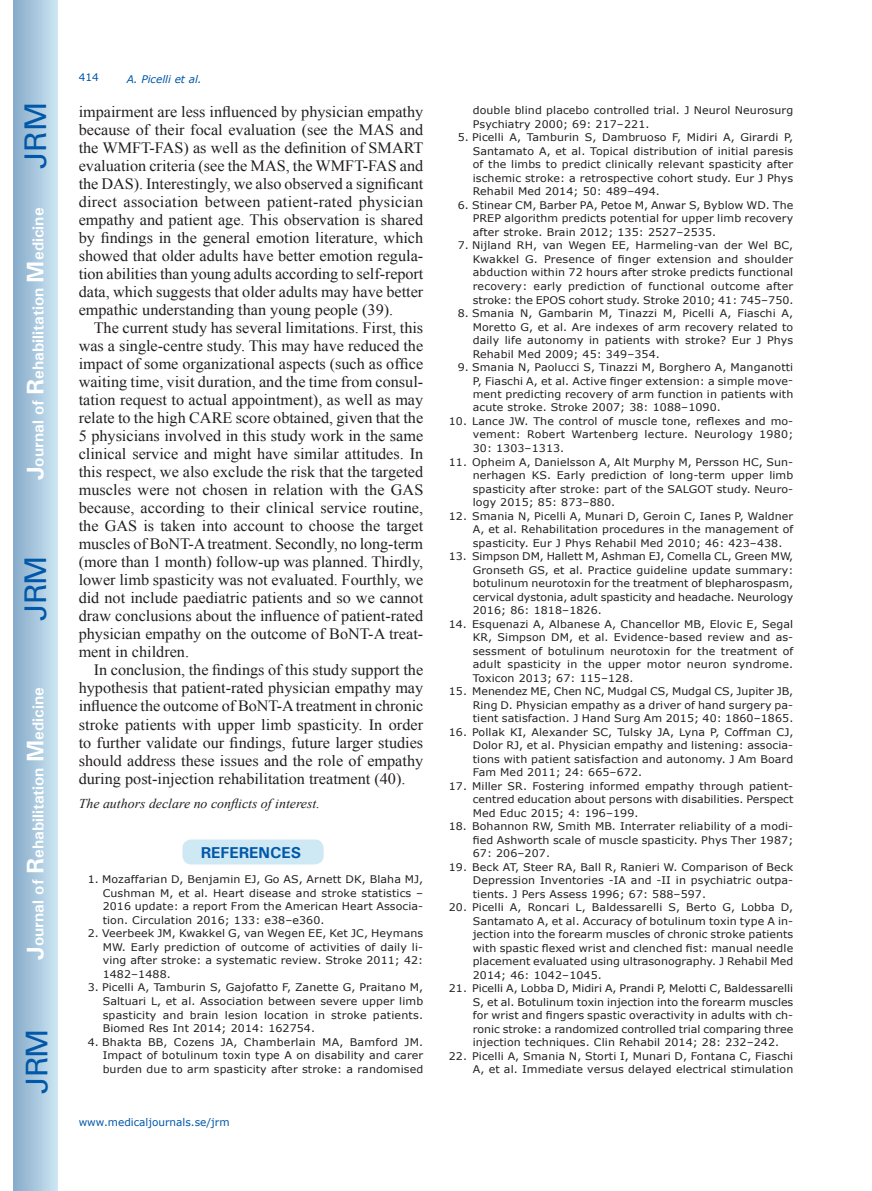
<style>
.page{position:relative;width:872px;height:1191px;background:#fff}
.page>*{position:absolute;margin:0;border:0;box-sizing:border-box;transform-origin:0 0}
.t1{font:30px "Univers";letter-spacing:-.03em;color:#0157a8}
.t2{font:15.75px/18px "Times New Roman";color:#231f20;text-align:justify}
.t3{font:700 15.75px "Univers";color:#fff}
.t4{font:700 15.75px "Univers";color:#0157a8}
.t5{font:italic 13.5px "Times New Roman";color:#231f20}
.t6{font:10.5px/13.5px "Verdana";letter-spacing:.01em;color:#231f20;text-align:justify;scale:1.05 1}
.t7{font:10.5px "Verdana";color:#0157a8}
.t8{font:italic 10.5px "Verdana";color:#0157a8}
.s1{font-size:24px}
</style>
<div class="page">
<div style="left:14px;top:0;width:43px;height:1191px;background:linear-gradient(to right,#88acca,#cbe5f2)"></div>
<div style="left:182px;top:838px;width:142px;height:27px;background:#cee8f4;border-radius:10px"></div>
<div style="left:181px;top:838px;width:144px;height:28px;border:2px solid #fff;border-radius:10px"></div>
<h1 class="t1" style="left:18px;top:169px;width:68px;rotate:-90deg">JRM</h1>
<h2 class="t3" style="left:28px;top:480px;width:274px;rotate:-90deg"><span class="s1">J</span>ournal of <span class="s1">R</span>ehabilitation <span class="s1">M</span>edicine</h2>
<h1 class="t1" style="left:18px;top:620px;width:67px;rotate:-90deg">JRM</h1>
<h2 class="t3" style="left:28px;top:959px;width:274px;rotate:-90deg"><span class="s1">J</span>ournal of <span class="s1">R</span>ehabilitation <span class="s1">M</span>edicine</h2>
<h1 class="t1" style="left:19px;top:1093px;width:67px;rotate:-90deg">JRM</h1>
<p class="t7" style="left:79px;top:70px;width:22px">414</p>
<p class="t8" style="left:127px;top:72px;width:77px">A. Picelli et al.</p>
<p class="t2" style="left:79px;top:103px;width:346px">impairment are less influenced by physician empathy because of their focal evaluation (see the MAS and the WMFT-FAS) as well as the definition of SMART evaluation criteria (see the MAS, the WMFT-FAS and the DAS). Interestingly, we also observed a significant direct association between patient-rated physician empathy and patient age. This observation is shared by findings in the general emotion literature, which showed that older adults have better emotion regula&shy;tion abilities than young adults according to self-report data, which suggests that older adults may have better empathic understanding than young people (39).</p>
<p class="t2" style="left:79px;top:319px;width:346px;text-indent:15px">The current study has several limitations. First, this was a single-centre study. This may have reduced the impact of some organizational aspects (such as office waiting time, visit duration, and the time from consul&shy;tation request to actual appointment), as well as may relate to the high CARE score obtained, given that the 5 physicians involved in this study work in the same clinical service and might have similar attitudes. In this respect, we also exclude the risk that the targeted muscles were not chosen in relation with the GAS because, according to their clinical service routine, the GAS is taken into account to choose the target muscles of BoNT-A treatment. Secondly, no long-term (more than 1 month) follow-up was planned. Thirdly, lower limb spasticity was not evaluated. Fourthly, we did not include paediatric patients and so we cannot draw conclusions about the influence of patient-rated physician empathy on the outcome of BoNT-A treat&shy;ment in children.</p>
<p class="t2" style="left:79px;top:661px;width:346px;text-indent:15px">In conclusion, the findings of this study support the hypothesis that patient-rated physician empathy may influence the outcome of BoNT-A treatment in chronic stroke patients with upper limb spasticity. In order to further validate our findings, future larger studies should address these issues and the role of empathy during post-injection rehabilitation treatment (40).</p>
<p class="t5" style="left:79px;top:793px;width:243px">The authors declare no conflicts of interest.</p>
<h2 class="t4" style="left:201px;top:842px;width:102px">REFERENCES</h2>
<p class="t6" style="left:103px;top:872px;width:307px;text-indent:-15px">1. Mozaffarian D, Benjamin EJ, Go AS, Arnett DK, Blaha MJ, Cushman M, et al. Heart disease and stroke statistics – 2016 update: a report From the American Heart Associa&shy;tion. Circulation 2016; 133: e38–e360.</p>
<p class="t6" style="left:103px;top:926px;width:307px;text-indent:-15px">2. Veerbeek JM, Kwakkel G, van Wegen EE, Ket JC, Heymans MW. Early prediction of outcome of activities of daily li&shy;ving after stroke: a systematic review. Stroke 2011; 42:<br>1482–1488.</p>
<p class="t6" style="left:103px;top:980px;width:307px;text-indent:-15px">3. Picelli A, Tamburin S, Gajofatto F, Zanette G, Praitano M, Saltuari L, et al. Association between severe upper limb spasticity and brain lesion location in stroke patients.<br>Biomed Res Int 2014; 2014: 162754.</p>
<p class="t6" style="left:103px;top:1034px;width:307px;text-indent:-15px">4. Bhakta BB, Cozens JA, Chamberlain MA, Bamford JM.<br>Impact of botulinum toxin type A on disability and carer burden due to arm spasticity after stroke: a randomised</p>
<p class="t7" style="left:79px;top:1114px;width:152px">www.medicaljournals.se/jrm</p>
<p class="t6" style="left:473px;top:104px;width:307px">double blind placebo controlled trial. J Neurol Neurosurg<br>Psychiatry 2000; 69: 217–221.</p>
<p class="t6" style="left:473px;top:131px;width:307px;text-indent:-15px">5. Picelli A, Tamburin S, Dambruoso F, Midiri A, Girardi P, Santamato A, et al. Topical distribution of initial paresis of the limbs to predict clinically relevant spasticity after ischemic stroke: a retrospective cohort study. Eur J Phys Rehabil Med 2014; 50: 489–494.</p>
<p class="t6" style="left:473px;top:198px;width:307px;text-indent:-15px">6. Stinear CM, Barber PA, Petoe M, Anwar S, Byblow WD. The PREP algorithm predicts potential for upper limb recovery after stroke. Brain 2012; 135: 2527–2535.</p>
<p class="t6" style="left:473px;top:239px;width:307px;text-indent:-15px">7. Nijland RH, van Wegen EE, Harmeling-van der Wel BC, Kwakkel G. Presence of finger extension and shoulder abduction within 72 hours after stroke predicts functional recovery: early prediction of functional outcome after stroke: the EPOS cohort study. Stroke 2010; 41: 745–750.</p>
<p class="t6" style="left:473px;top:306px;width:307px;text-indent:-15px">8. Smania N, Gambarin M, Tinazzi M, Picelli A, Fiaschi A, Moretto G, et al. Are indexes of arm recovery related to daily life autonomy in patients with stroke? Eur J Phys Rehabil Med 2009; 45: 349–354.</p>
<p class="t6" style="left:473px;top:360px;width:307px;text-indent:-15px">9. Smania N, Paolucci S, Tinazzi M, Borghero A, Manganotti P, Fiaschi A, et al. Active finger extension: a simple move&shy;ment predicting recovery of arm function in patients with acute stroke. Stroke 2007; 38: 1088–1090.</p>
<p class="t6" style="left:473px;top:414px;width:307px;text-indent:-24px">10. Lance JW. The control of muscle tone, reflexes and mo&shy;vement: Robert Wartenberg lecture. Neurology 1980; 30: 1303–1313.</p>
<p class="t6" style="left:473px;top:455px;width:307px;text-indent:-24px">11. Opheim A, Danielsson A, Alt Murphy M, Persson HC, Sun&shy;nerhagen KS. Early prediction of long-term upper limb spasticity after stroke: part of the SALGOT study. Neuro&shy;logy 2015; 85: 873–880.</p>
<p class="t6" style="left:473px;top:509px;width:307px;text-indent:-24px">12. Smania N, Picelli A, Munari D, Geroin C, Ianes P, Waldner A, et al. Rehabilitation procedures in the management of spasticity. Eur J Phys Rehabil Med 2010; 46: 423–438.</p>
<p class="t6" style="left:473px;top:549px;width:307px;text-indent:-24px">13. Simpson DM, Hallett M, Ashman EJ, Comella CL, Green MW, Gronseth GS, et al. Practice guideline update summary: botulinum neurotoxin for the treatment of blepharospasm, cervical dystonia, adult spasticity and headache. Neurology 2016; 86: 1818–1826.</p>
<p class="t6" style="left:473px;top:617px;width:307px;text-indent:-24px">14. Esquenazi A, Albanese A, Chancellor MB, Elovic E, Segal KR, Simpson DM, et al. Evidence-based review and as&shy;sessment of botulinum neurotoxin for the treatment of adult spasticity in the upper motor neuron syndrome.<br>Toxicon 2013; 67: 115–128.</p>
<p class="t6" style="left:473px;top:684px;width:307px;text-indent:-24px">15. Menendez ME, Chen NC, Mudgal CS, Mudgal CS, Jupiter JB, Ring D. Physician empathy as a driver of hand surgery pa&shy;tient satisfaction. J Hand Surg Am 2015; 40: 1860–1865.</p>
<p class="t6" style="left:473px;top:725px;width:307px;text-indent:-24px">16. Pollak KI, Alexander SC, Tulsky JA, Lyna P, Coffman CJ, Dolor RJ, et al. Physician empathy and listening: associa&shy;tions with patient satisfaction and autonomy. J Am Board Fam Med 2011; 24: 665–672.</p>
<p class="t6" style="left:473px;top:779px;width:307px;text-indent:-24px">17. Miller SR. Fostering informed empathy through patient&shy;centred education about persons with disabilities. Perspect Med Educ 2015; 4: 196–199.</p>
<p class="t6" style="left:473px;top:819px;width:307px;text-indent:-24px">18. Bohannon RW, Smith MB. Interrater reliability of a modi&shy;fied Ashworth scale of muscle spasticity. Phys Ther 1987; 67: 206–207.</p>
<p class="t6" style="left:473px;top:860px;width:307px;text-indent:-24px">19. Beck AT, Steer RA, Ball R, Ranieri W. Comparison of Beck Depression Inventories -IA and -II in psychiatric outpa&shy;tients. J Pers Assess 1996; 67: 588–597.</p>
<p class="t6" style="left:473px;top:900px;width:307px;text-indent:-24px">20. Picelli A, Roncari L, Baldessarelli S, Berto G, Lobba D, Santamato A, et al. Accuracy of botulinum toxin type A in&shy;jection into the forearm muscles of chronic stroke patients with spastic flexed wrist and clenched fist: manual needle placement evaluated using ultrasonography. J Rehabil Med 2014; 46: 1042–1045.</p>
<p class="t6" style="left:473px;top:981px;width:307px;text-indent:-24px">21. Picelli A, Lobba D, Midiri A, Prandi P, Melotti C, Baldessarelli S, et al. Botulinum toxin injection into the forearm muscles for wrist and fingers spastic overactivity in adults with ch&shy;ronic stroke: a randomized controlled trial comparing three injection techniques. Clin Rehabil 2014; 28: 232–242.</p>
<p class="t6" style="left:449px;top:1049px;width:330px;text-align:right">22. Picelli A, Smania N, Storti I, Munari D, Fontana C, Fiaschi<br>A, et al. Immediate versus delayed electrical stimulation</p>
</div>
